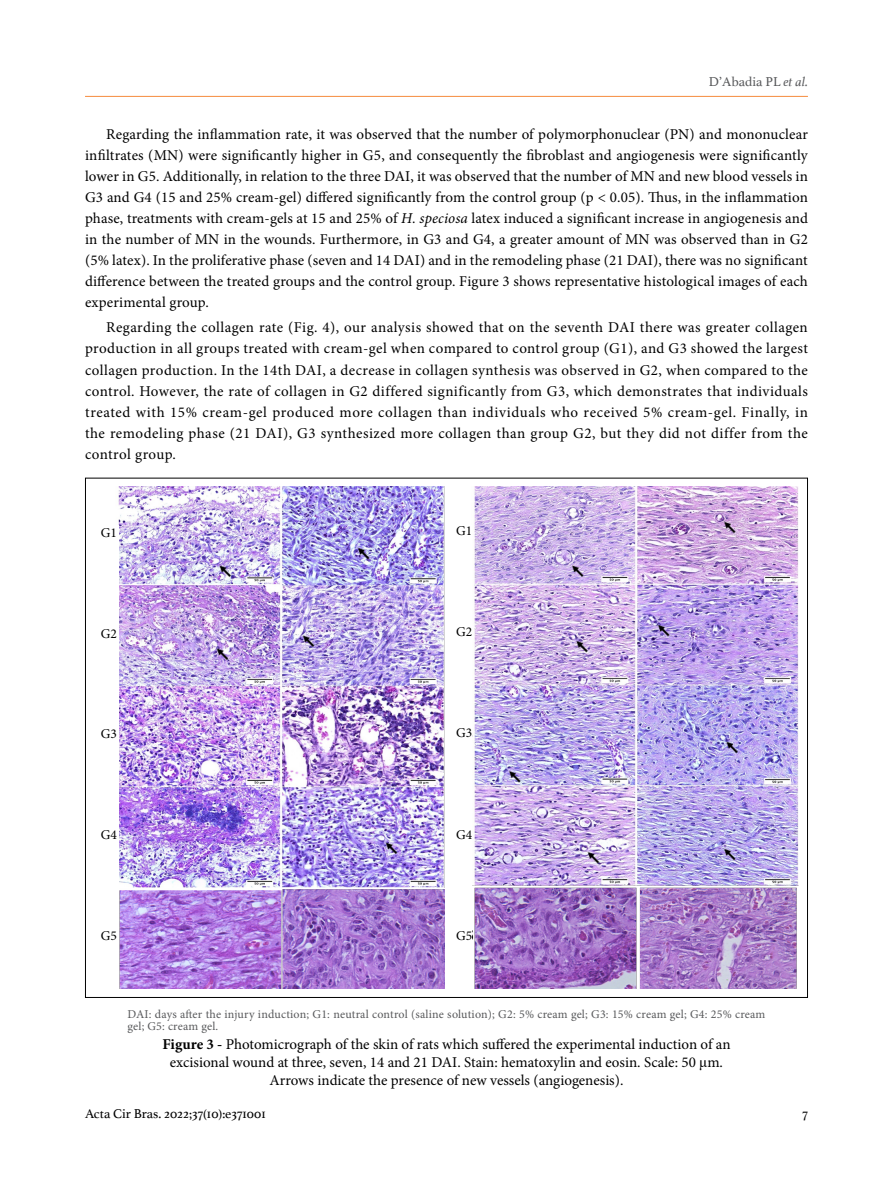
<style>
.page{position:relative;width:893px;height:1191px;background:#fff}
.page>*{position:absolute;margin:0;border:0;box-sizing:border-box;transform-origin:0 0}
.t1{font:15px/21px "Minion Pro";color:#000;text-align:justify}
.t2{font:13.5px "Athelas";color:#000}
.t3{font:13.5px "Minion Pro";color:#000}
.t4{font:13.5px "Athelas";color:#58595b}
.t5{font:12px/12px "Minion Pro";letter-spacing:.015em;color:#58595b}
.s1{font-style:italic}
.s2{font-weight:700}
.s3{font-family:"Times New Roman"}
</style>
<div class="page">
<hr style="left:85px;top:96px;width:723px;height:1px;background:#f68b3d">
<img style="left:118px;top:487px;width:326px;height:501px">
<img style="left:472px;top:487px;width:327px;height:501px">
<div style="left:94px;top:525px;width:25px;height:417px;background:#fff"></div>
<p class="t4" style="left:709px;top:71px;width:100px">D’Abadia PL <span class="s1">et al.</span></p>
<p class="t1" style="left:85px;top:123px;width:724px;text-indent:21px">Regarding the inflammation rate, it was observed that the number of polymorphonuclear (PN) and mononuclear infiltrates (MN) were significantly higher in G5, and consequently the fibroblast and angiogenesis were significantly lower in G5. Additionally, in relation to the three DAI, it was observed that the number of MN and new blood vessels in G3 and G4 (15 and 25% cream-gel) differed significantly from the control group (p &lt; 0.05). Thus, in the inflammation phase, treatments with cream-gels at 15 and 25% of <span class="s1">H. speciosa</span> latex induced a significant increase in angiogenesis and in the number of MN in the wounds. Furthermore, in G3 and G4, a greater amount of MN was observed than in G2 (5% latex). In the proliferative phase (seven and 14 DAI) and in the remodeling phase (21 DAI), there was no significant difference between the treated groups and the control group. Figure 3 shows representative histological images of each experimental group.</p>
<p class="t1" style="left:85px;top:317px;width:724px;text-indent:21px">Regarding the collagen rate (Fig. 4), our analysis showed that on the seventh DAI there was greater collagen production in all groups treated with cream-gel when compared to control group (G1), and G3 showed the largest collagen production. In the 14th DAI, a decrease in collagen synthesis was observed in G2, when compared to the control. However, the rate of collagen in G2 differed significantly from G3, which demonstrates that individuals treated with 15% cream-gel produced more collagen than individuals who received 5% cream-gel. Finally, in the remodeling phase (21 DAI), G3 synthesized more collagen than group G2, but they did not differ from the control group.</p>
<p class="t3" style="left:101px;top:523px;width:18px">G1</p>
<p class="t3" style="left:456px;top:521px;width:18px">G1</p>
<p class="t3" style="left:101px;top:624px;width:18px">G2</p>
<p class="t3" style="left:456px;top:623px;width:18px">G2</p>
<p class="t3" style="left:101px;top:725px;width:18px">G3</p>
<p class="t3" style="left:456px;top:724px;width:18px">G3</p>
<p class="t3" style="left:101px;top:826px;width:18px">G4</p>
<p class="t3" style="left:456px;top:825px;width:18px">G4</p>
<p class="t3" style="left:101px;top:926px;width:18px">G5</p>
<p class="t3" style="left:456px;top:926px;width:18px">G5</p>
<p class="t5" style="left:128px;top:1008px;width:639px">DAI: days after the injury induction; G1: neutral control (saline solution); G2: 5% cream gel; G3: 15% cream gel; G4: 25% cream gel; G5: cream gel.</p>
<p class="t1" style="left:162px;top:1034px;width:570px;line-height:18px;text-align:center"><span class="s2">Figure 3 -</span> Photomicrograph of the skin of rats which suffered the experimental induction of an excisional wound at three, seven, 14 and 21 DAI. Stain: hematoxylin and eosin. Scale: 50 <span class="s3">μ</span>m.<br>Arrows indicate the presence of new vessels (angiogenesis).</p>
<p class="t2" style="left:85px;top:1102px;width:182px">Acta Cir Bras. 2022;37(10):e371001</p>
<p class="t2" style="left:802px;top:1102px;width:7px">7</p>
</div>
